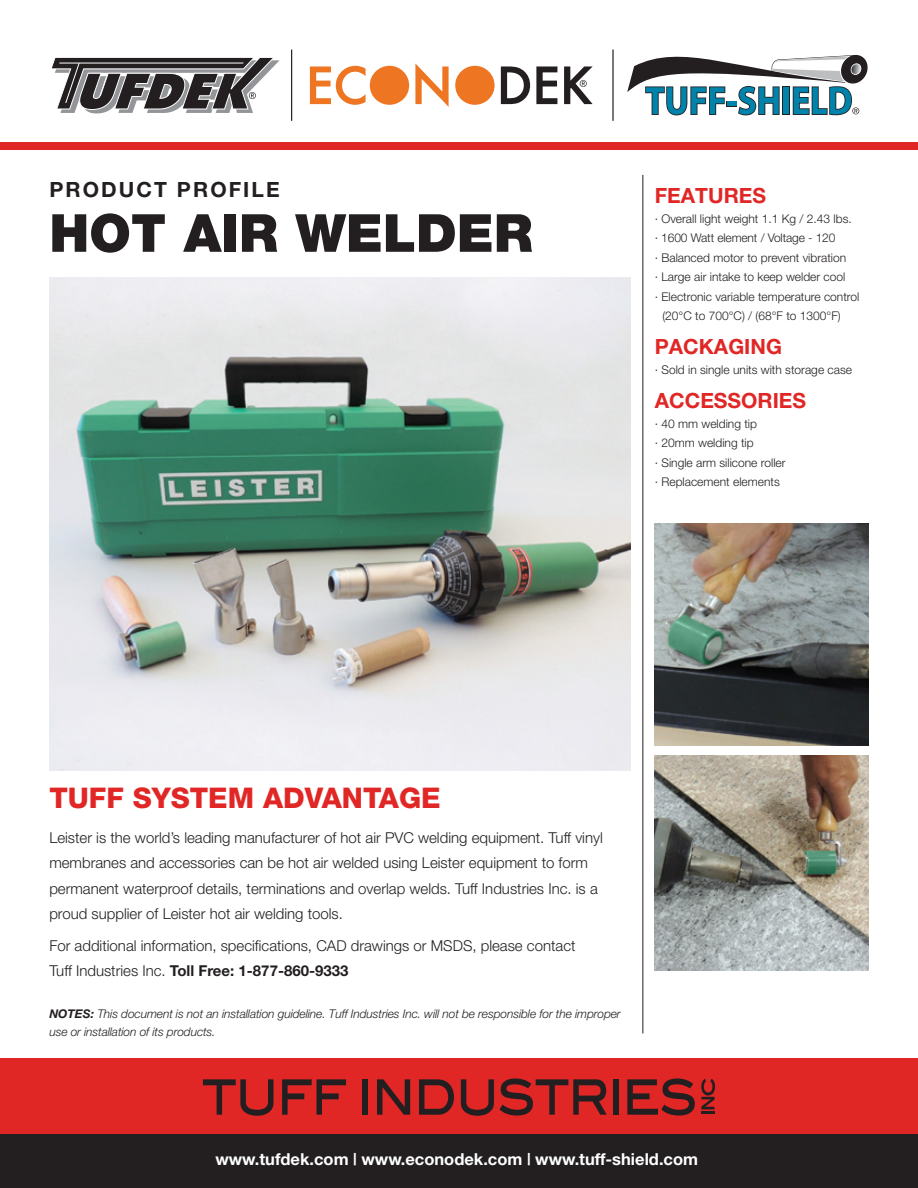
<style>
.page{position:relative;width:918px;height:1188px;background:#fff}
.page>*{position:absolute;margin:0;border:0;box-sizing:border-box;transform-origin:0 0}
.t1{font:900 52.5px "Helvetica Neue";color:#231f20}
.t2{font:800 28.5px "Helvetica Neue";color:#e12726}
.t3{font:700 21px "Helvetica Neue";color:#e12726}
.t4{font:700 21px "Helvetica Neue";letter-spacing:.1em;color:#231f20}
.t5{font:700 16.5px "Helvetica Neue";color:#fff}
.t6{font:300 15px/25.5px "Helvetica Neue";color:#231f20}
.t7{font:300 12px/19.5px "Helvetica Neue";color:#231f20}
.t8{font:italic 300 12px/18px "Helvetica Neue";letter-spacing:-.01em;color:#231f20}
.s1{font-weight:700}
</style>
<div class="page">
<img style="left:50px;top:277px;width:581px;height:493px">
<img style="left:655px;top:524px;width:213px;height:222px">
<img style="left:655px;top:755px;width:213px;height:216px">
<hr style="left:642px;top:175px;width:1px;height:859px;background:#231f20">
<div style="left:0;top:1059px;width:918px;height:75px;background:#e12726"></div>
<div style="left:0;top:143px;width:918px;height:7px;background:#e12726"></div>
<div style="left:0;top:1134px;width:918px;height:54px;background:#231f20"></div>
<svg style="left:310px;top:66px;width:99px;height:39px"></svg>
<svg style="left:415px;top:63px;width:34px;height:44px"></svg>
<svg style="left:455px;top:66px;width:40px;height:39px"></svg>
<svg style="left:501px;top:66px;width:29px;height:38px"></svg>
<svg style="left:536px;top:66px;width:21px;height:38px"></svg>
<svg style="left:564px;top:66px;width:29px;height:38px"></svg>
<svg style="left:52px;top:57px;width:228px;height:56px"></svg>
<svg style="left:627px;top:54px;width:241px;height:61px"></svg>
<hr style="left:291px;top:50px;width:1px;height:71px;background:#231f20">
<hr style="left:612px;top:50px;width:2px;height:71px;background:#231f20">
<svg style="left:203px;top:1079px;width:70px;height:37px"></svg>
<svg style="left:282px;top:1079px;width:64px;height:36px"></svg>
<div style="left:363px;top:1079px;width:5px;height:36px;background:#231f20"></div>
<svg style="left:377px;top:1079px;width:33px;height:36px"></svg>
<svg style="left:419px;top:1079px;width:35px;height:36px"></svg>
<svg style="left:461px;top:1079px;width:33px;height:37px"></svg>
<svg style="left:500px;top:1079px;width:107px;height:37px"></svg>
<div style="left:613px;top:1079px;width:6px;height:36px;background:#231f20"></div>
<svg style="left:627px;top:1079px;width:68px;height:37px"></svg>
<svg style="left:701px;top:1079px;width:14px;height:35px"></svg>
<h3 class="t4" style="left:49px;top:176px;width:232px">PRODUCT PROFILE</h3>
<h1 class="t1" style="left:49px;top:202px;width:485px">HOT AIR WELDER</h1>
<h3 class="t3" style="left:655px;top:183px;width:113px">FEATURES</h3>
<p class="t7" style="left:655px;top:208px;width:198px">· Overall light weight 1.1 Kg / 2.43 lbs.</p>
<p class="t7" style="left:655px;top:228px;width:182px">· 1600 Watt element / Voltage - 120</p>
<p class="t7" style="left:655px;top:247px;width:193px">· Balanced motor to prevent vibration</p>
<p class="t7" style="left:655px;top:267px;width:192px">· Large air intake to keep welder cool</p>
<p class="t7" style="left:655px;top:286px;width:206px">· Electronic variable temperature control</p>
<p class="t7" style="left:662px;top:306px;width:180px">(20°C to 700°C) / (68°F to 1300°F)</p>
<h3 class="t3" style="left:655px;top:334px;width:129px">PACKAGING</h3>
<p class="t7" style="left:655px;top:360px;width:199px">· Sold in single units with storage case</p>
<h3 class="t3" style="left:655px;top:388px;width:153px">ACCESSORIES</h3>
<p class="t7" style="left:655px;top:413px;width:132px">· 40 mm welding tip<br>· 20mm welding tip<br>· Single arm silicone roller · Replacement elements</p>
<h2 class="t2" style="left:49px;top:781px;width:393px">TUFF SYSTEM ADVANTAGE</h2>
<p class="t6" style="left:49px;top:825px;width:555px">Leister is the world’s leading manufacturer of hot air PVC welding equipment. Tuff vinyl membranes and accessories can be hot air welded using Leister equipment to form permanent waterproof details, terminations and overlap welds. Tuff Industries Inc. is a proud supplier of Leister hot air welding tools.</p>
<p class="t6" style="left:49px;top:933px;width:528px">For additional information, specifications, CAD drawings or MSDS, please contact<br>Tuff Industries Inc. <span class="s1">Toll Free: 1-877-860-9333</span></p>
<p class="t8" style="left:49px;top:1004px;width:573px"><span class="s1">NOTES:</span> This document is not an installation guideline. Tuff Industries Inc. will not be responsible for the improper use or installation of its products.</p>
<p class="t5" style="left:215px;top:1149px;width:484px">www.tufdek.com | www.econodek.com | www.tuff-shield.com</p>
</div>
